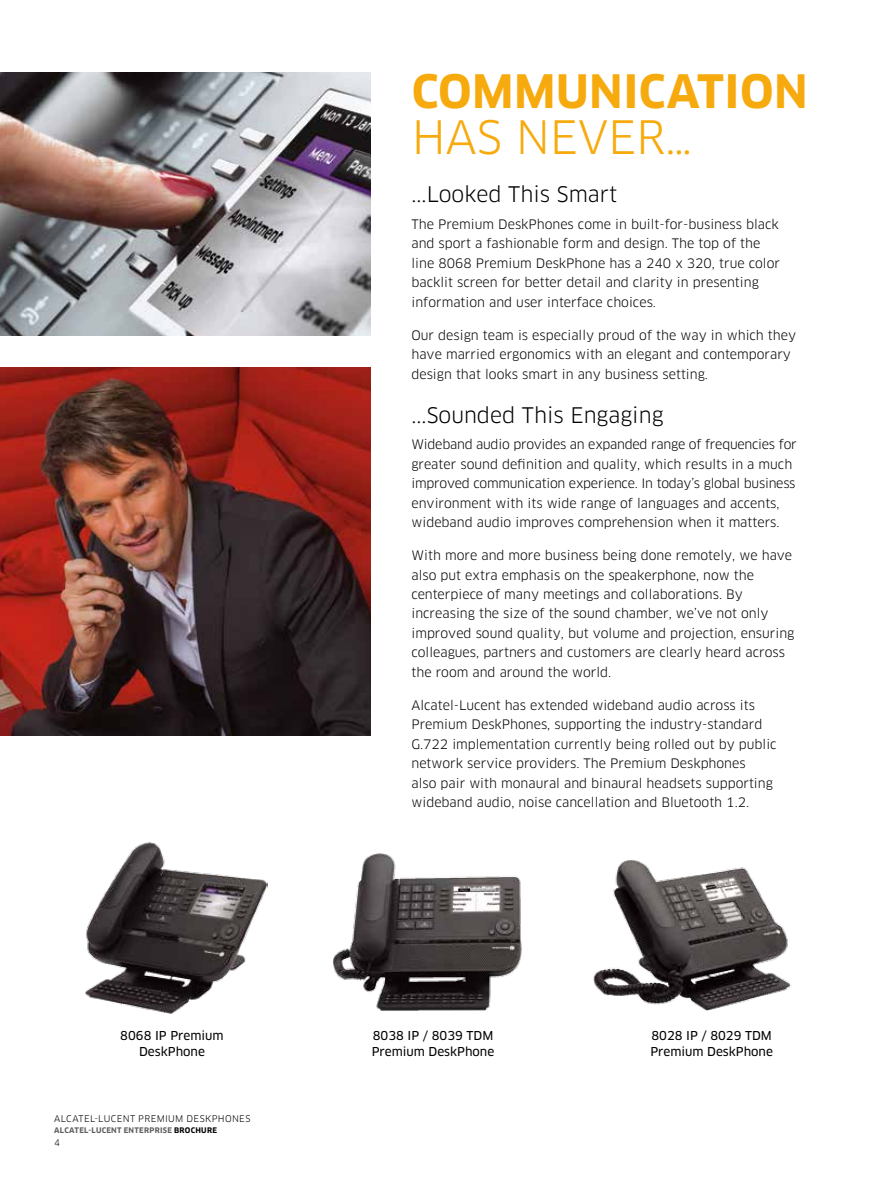
<style>
.page{position:relative;width:891px;height:1188px;background:#fff}
.page>*{position:absolute;margin:0;border:0;box-sizing:border-box;transform-origin:0 0}
.t1{font:700 45px "Clan OT";letter-spacing:.01em;color:#f6aa0d}
.t2{font:45px "Clan OT";color:#f6aa0d}
.t3{font:21px "Clan OT";color:#000}
.t4{font:12.75px/19.5px "Clan OT";color:#000}
.t5{font:12px/16.5px "Clan OT News";color:#000}
.t6{font:9px "Clan OT";letter-spacing:.04em;color:#000}
.t7{font:700 7.5px "Clan OT";letter-spacing:.035em;color:#5e5e5f}
.s1{color:#000}
</style>
<div class="page">
<img style="left:0;top:367px;width:370px;height:368px">
<img style="left:0;top:72px;width:370px;height:264px">
<img style="left:85px;top:842px;width:183px;height:172px">
<img style="left:332px;top:853px;width:190px;height:158px">
<img style="left:593px;top:860px;width:199px;height:151px">
<h1 class="t1" style="left:412px;top:65px;width:398px">COMMUNICATION</h1>
<h1 class="t2" style="left:412px;top:111px;width:282px">Has N ever…</h1>
<h2 class="t3" style="left:411px;top:182px;width:207px">...Looked This Smart</h2>
<p class="t4" style="left:411px;top:214px;width:370px">The Premium DeskPhones come in built-for-business black and sport a fashionable form and design. The top of the line 8068 Premium DeskPhone has a 240 x 320, true color backlit screen for better detail and clarity in presenting information and user interface choices.</p>
<p class="t4" style="left:411px;top:325px;width:386px">Our design team is especially proud of the way in which they have married ergonomics with an elegant and contemporary design that looks smart in any business setting.</p>
<h2 class="t3" style="left:411px;top:403px;width:254px">...Sounded This Engaging</h2>
<p class="t4" style="left:411px;top:435px;width:387px">Wideband audio provides an expanded range of frequencies for greater sound definition and quality, which results in a much improved communication experience. I n today’s global business environment with its wide range of languages and accents, wideband audio improves comprehension when it matters.</p>
<p class="t4" style="left:411px;top:546px;width:384px">With more and more business being done remotely, we have also put extra emphasis on the speakerphone, now the centerpiece of many meetings and collaborations. By increasing the size of the sound chamber, we’ve not only improved sound quality, but volume and projection, ensuring colleagues, partners and customers are clearly heard across the room and around the world.</p>
<p class="t4" style="left:411px;top:696px;width:367px">Alcatel-Lucent has extended wideband audio across its Premium DeskPhones, supporting the industry-standard G.722 implementation currently being rolled out by public network service providers. The Premium Deskphones<br>also pair with monaural and binaural headsets supporting wideband audio, noise cancellation and Bluetooth 1.2.</p>
<p class="t5" style="left:120px;top:1027px;width:105px;text-align:center">8068 I P Premium<br>DeskPhone</p>
<p class="t5" style="left:372px;top:1027px;width:124px">8038 I P / 8039 TDM<br>Premium DeskPhone</p>
<p class="t5" style="left:650px;top:1027px;width:124px">8028 I P / 8029 TDM<br>Premium DeskPhone</p>
<p class="t6" style="left:54px;top:1113px;width:198px">Alcatel-Lucent Premium DeskPhones</p>
<p class="t7" style="left:54px;top:1126px;width:165px">ALCATEL-LUCENT ENTERPRISE <span class="s1">BROCHURE</span></p>
<p class="t6" style="left:54px;top:1138px;width:7px">4</p>
</div>
